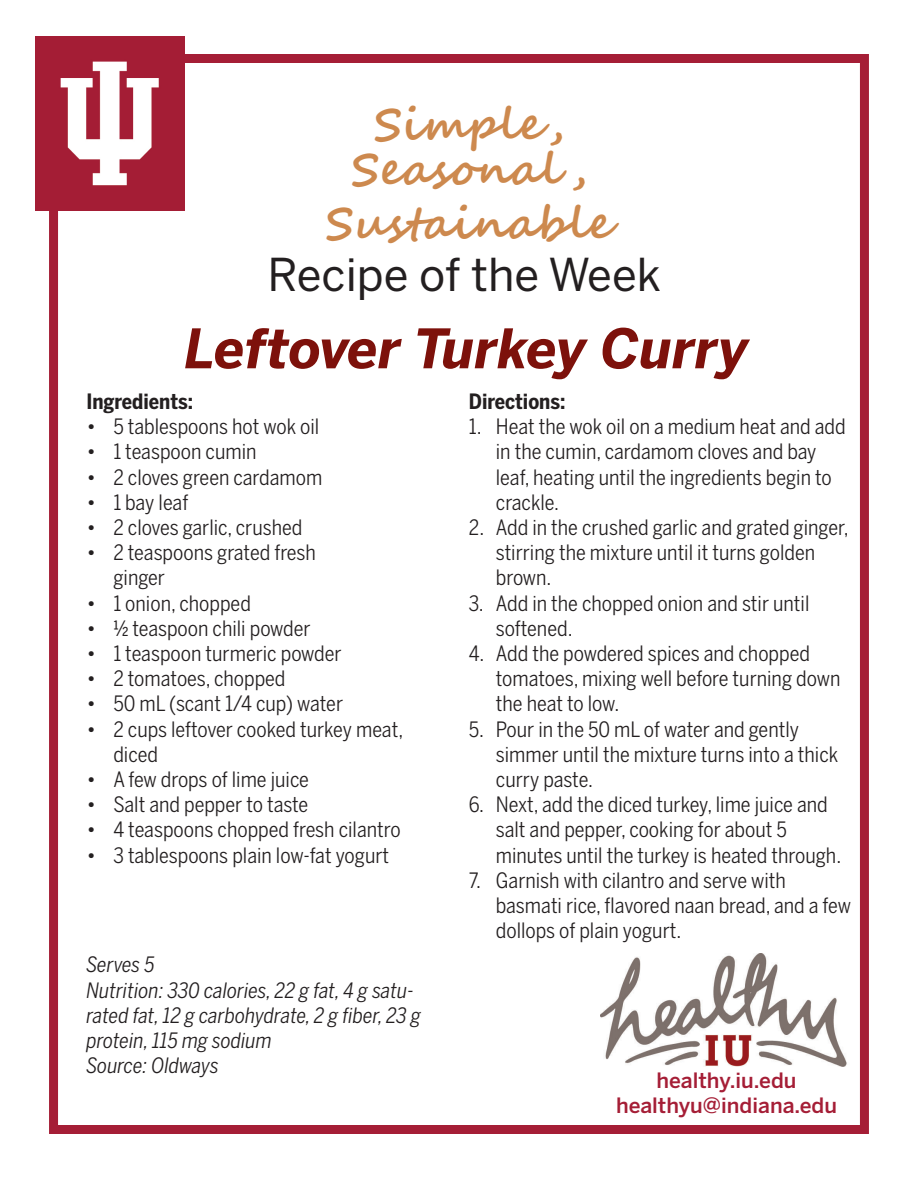
<style>
.page{position:relative;width:918px;height:1188px;background:#fff}
.page>*{position:absolute;margin:0;border:0;box-sizing:border-box;transform-origin:0 0}
.t1{font:italic 700 54px "Benton Sans";color:#7d110b}
.t2{font:700 45px "Segoe Script";color:#cd894e}
.t3{font:45px "Benton Sans";color:#231f20}
.t4{font:21px/25.2px "Benton Sans Cond";color:#231f20}
.t5{font:italic 21px/25.2px "Benton Sans Cond";color:#231f20}
.t6{font:500 21px "Benton Sans";color:#a51e36}
.t7{font:700 21px "Benton Sans Cond";color:#231f20}
</style>
<div class="page">
<div style="left:49px;top:54px;width:820px;height:1080px;border:9px solid #a51e36"></div>
<img style="left:601px;top:953px;width:246px;height:114px">
<img style="left:36px;top:36px;width:149px;height:175px">
<p class="t2" style="left:374px;top:87px;width:190px">Simple ,</p>
<p class="t2" style="left:352px;top:132px;width:236px">Seasonal ,</p>
<p class="t2" style="left:326px;top:186px;width:287px">Sustainable</p>
<p class="t3" style="left:268px;top:248px;width:395px">Recipe of the Week</p>
<p class="t1" style="left:184px;top:315px;width:565px">Leftover Turkey Curry</p>
<p class="t7" style="left:86px;top:388px;width:108px">Ingredients:</p>
<p class="t4" style="left:86px;top:414px;width:234px">• 5 tablespoons hot wok oil</p>
<p class="t4" style="left:86px;top:439px;width:172px">• 1 teaspoon cumin</p>
<p class="t4" style="left:86px;top:464px;width:237px">• 2 cloves green cardamom</p>
<p class="t4" style="left:86px;top:489px;width:104px">• 1 bay leaf</p>
<p class="t4" style="left:86px;top:515px;width:218px">• 2 cloves garlic, crushed</p>
<p class="t4" style="left:113px;top:540px;width:204px;text-indent:-27px">• 2 teaspoons grated fresh ginger</p>
<p class="t4" style="left:86px;top:590px;width:166px">• 1 onion, chopped</p>
<p class="t4" style="left:86px;top:615px;width:226px">• ½ teaspoon chili powder</p>
<p class="t4" style="left:86px;top:641px;width:257px">• 1 teaspoon turmeric powder</p>
<p class="t4" style="left:86px;top:666px;width:201px">• 2 tomatoes, chopped</p>
<p class="t4" style="left:86px;top:691px;width:258px">• 50 mL (scant 1/4 cup) water</p>
<p class="t4" style="left:113px;top:716px;width:291px;text-indent:-27px">• 2 cups leftover cooked turkey meat, diced</p>
<p class="t4" style="left:86px;top:767px;width:224px">• A few drops of lime juice</p>
<p class="t4" style="left:86px;top:792px;width:223px">• Salt and pepper to taste</p>
<p class="t4" style="left:86px;top:817px;width:316px">• 4 teaspoons chopped fresh cilantro</p>
<p class="t4" style="left:86px;top:842px;width:304px">• 3 tablespoons plain low-fat yogurt</p>
<p class="t5" style="left:86px;top:952px;width:70px">Serves 5</p>
<p class="t5" style="left:86px;top:977px;width:336px">Nutrition: 330 calories, 22 g fat, 4 g satu&shy;rated fat, 12 g carbohydrate, 2 g fiber, 23 g protein, 115 mg sodium</p>
<p class="t5" style="left:86px;top:1053px;width:134px">Source: Oldways</p>
<p class="t7" style="left:469px;top:388px;width:98px">Directions:</p>
<p class="t4" style="left:496px;top:414px;width:351px;text-indent:-27px">1. Heat the wok oil on a medium heat and add in the cumin, cardamom cloves and bay leaf, heating until the ingredients begin to crackle.</p>
<p class="t4" style="left:496px;top:515px;width:354px;text-indent:-27px">2. Add in the crushed garlic and grated ginger, stirring the mixture until it turns golden brown.</p>
<p class="t4" style="left:496px;top:590px;width:315px;text-indent:-27px">3. Add in the chopped onion and stir until softened.</p>
<p class="t4" style="left:496px;top:641px;width:346px;text-indent:-27px">4. Add the powdered spices and chopped tomatoes, mixing well before turning down the heat to low.</p>
<p class="t4" style="left:496px;top:716px;width:344px;text-indent:-27px">5. Pour in the 50 mL of water and gently simmer until the mixture turns into a thick curry paste.</p>
<p class="t4" style="left:496px;top:792px;width:347px;text-indent:-27px">6. Next, add the diced turkey, lime juice and salt and pepper, cooking for about 5 minutes until the turkey is heated through.</p>
<p class="t4" style="left:496px;top:867px;width:357px;text-indent:-27px">7. Garnish with cilantro and serve with basmati rice, flavored naan bread, and a few dollops of plain yogurt.</p>
<p class="t6" style="left:657px;top:1067px;width:141px">healthy.iu.edu</p>
<p class="t6" style="left:616px;top:1093px;width:223px">healthyu@indiana.edu</p>
</div>
